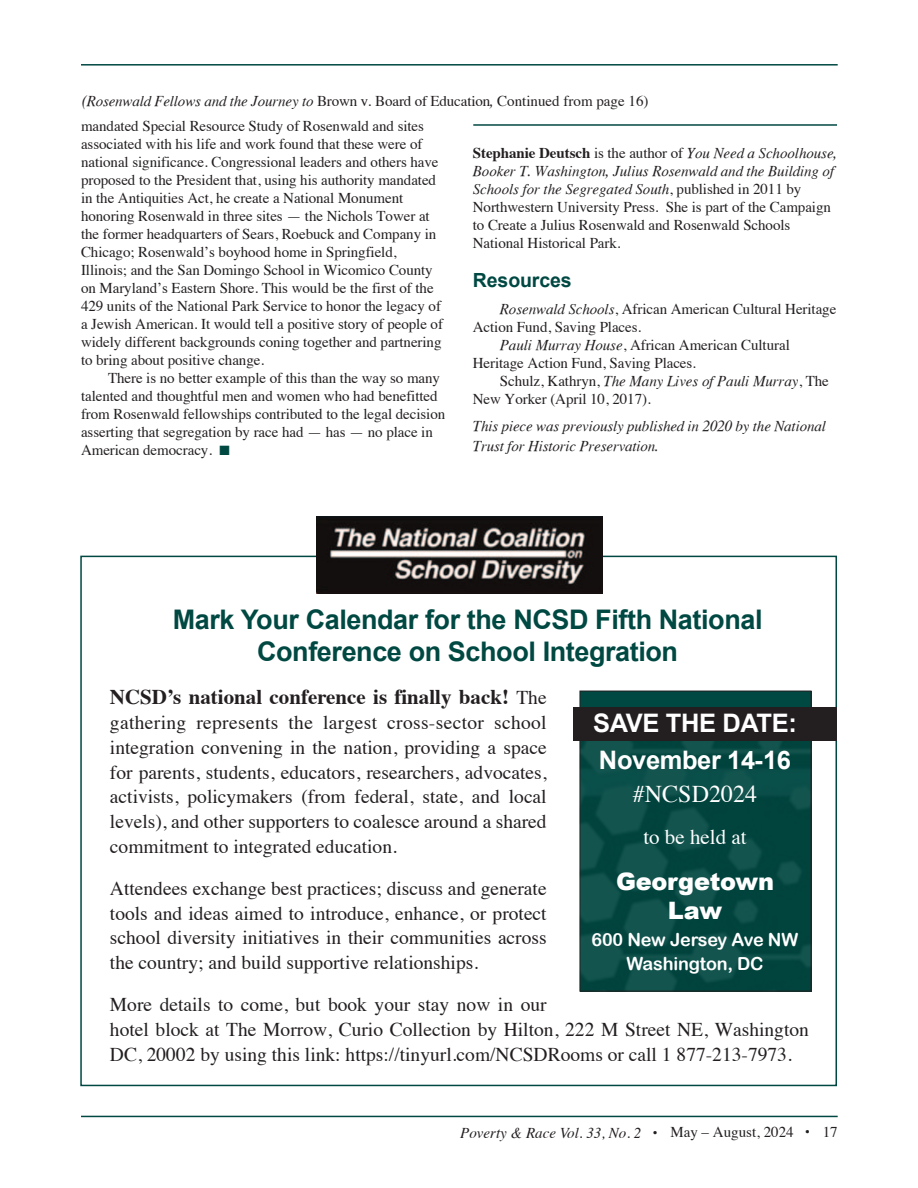
<style>
.page{position:relative;width:918px;height:1188px;background:#fff}
.page>*{position:absolute;margin:0;border:0;box-sizing:border-box;transform-origin:0 0}
.t1{font:700 27px/32.4px "Arial";letter-spacing:-.015em;color:#004842;text-align:center}
.t2{font:700 25.5px/36.6px "Arial";letter-spacing:-.015em;color:#fff}
.t3{font:900 24px/28.5px "Arial";letter-spacing:-.01em;color:#fff;text-align:center}
.t4{font:24px "Times";color:#fff}
.t5{font:700 21px "Times CE";color:#231f20}
.t6{font:21px "Times";color:#fff}
.t7{font:19.5px/24.8px "Times";color:#231f20;text-align:justify}
.t8{font:700 19.5px "Arial";letter-spacing:-.005em;color:#004842}
.t9{font:18px "Arial Rounded MT Bold";letter-spacing:-.01em;color:#fff}
.t10{font:15px/18px "Times";letter-spacing:-.005em;color:#231f20}
.t11{font:15px/19.5px "Times CY Italic";letter-spacing:-.01em;color:#231f20}
.t12{font:italic 15px "Times CE";color:#231f20}
.s1{font-family:"Times CY"}
.s2{font-family:"Times"}
.s3{color:#004842}
.s4{font-family:"Times CE";font-weight:700}
.s5{font-family:"Times CY Italic"}
.s6{font-family:"Times";font-weight:400;font-size:19.5px}
.s7{font-family:"Helvetica";font-style:normal}
.s8{font-family:"Times";font-style:normal}
</style>
<div class="page">
<div style="left:580px;top:691px;width:231px;height:300px;background:#004842"></div>
<img style="left:582px;top:740px;width:227px;height:249px">
<div style="left:580px;top:691px;width:231px;height:300px;border:1px solid #231f20"></div>
<hr style="left:81px;top:1116px;width:757px;height:1px;background:#004842">
<hr style="left:81px;top:64px;width:757px;height:2px;background:#004842">
<hr style="left:473px;top:124px;width:364px;height:2px;background:#004842">
<img style="left:317px;top:516px;width:285px;height:78px">
<div style="left:573px;top:707px;width:264px;height:33px;background:#231f20"></div>
<p class="t11" style="left:81px;top:92px;width:569px">(Rosenwald Fellows and the Journey to <span class="s1">Brown v. Board of Education</span>, <span class="s2">Continued from page 16)</span></p>
<p class="t10" style="left:81px;top:118px;width:364px">mandated Special Resource Study of Rosenwald and sites associated with his life and work found that these were of national significance. Congressional leaders and others have proposed to the President that, using his authority mandated in the Antiquities Act, he create a National Monument honoring Rosenwald in three sites — the Nichols Tower at the former headquarters of Sears, Roebuck and Company in Chicago; Rosenwald’s boyhood home in Springfield, Illinois; and the San Domingo School in Wicomico County on Maryland’s Eastern Shore. This would be the first of the 429 units of the National Park Service to honor the legacy of a Jewish American. It would tell a positive story of people of widely different backgrounds coning together and partnering to bring about positive change.</p>
<p class="t10" style="left:81px;top:370px;width:366px;text-indent:27px">There is no better example of this than the way so many talented and thoughtful men and women who had benefitted from Rosenwald fellowships contributed to the legal decision asserting that segregation by race had — has — no place in American democracy. <span class="s3">■</span></p>
<p class="t10" style="left:473px;top:145px;width:366px"><span class="s4">Stephanie Deutsch</span> is the author of <span class="s5">You Need a Schoolhouse, Booker T. Washington, Julius Rosenwald and the Building of Schools for the Segregated South</span>, published in 2011 by Northwestern University Press. She is part of the Campaign to Create a Julius Rosenwald and Rosenwald Schools National Historical Park.</p>
<p class="t8" style="left:473px;top:269px;width:100px">Resources</p>
<p class="t10" style="left:473px;top:301px;width:365px;text-indent:27px"><span class="s5">Rosenwald Schools</span>, African American Cultural Heritage<br>Action Fund, Saving Places.</p>
<p class="t10" style="left:473px;top:337px;width:318px;text-indent:27px"><span class="s5">Pauli Murray House</span>, African American Cultural<br>Heritage Action Fund, Saving Places.</p>
<p class="t10" style="left:473px;top:373px;width:358px;text-indent:27px">Schulz, Kathryn, <span class="s5">The Many Lives of Pauli Murray</span>, The<br>New Yorker (April 10, 2017).</p>
<p class="t11" style="left:473px;top:418px;width:355px">This piece was previously published in 2020 by the National<br>Trust for Historic Preservation.</p>
<p class="t1" style="left:173px;top:603px;width:591px">Mark Your Calendar for the NCSD Fifth National<br>Conference on School Integration</p>
<p class="t5" style="left:110px;top:689px;width:438px">NCSD’s national conference is finally back! <span class="s6">The</span></p>
<p class="t7" style="left:110px;top:712px;width:438px">gathering represents the largest cross-sector school integration convening in the nation, providing a space for parents, students, educators, researchers, advocates, activists, policymakers (from federal, state, and local levels), and other supporters to coalesce around a shared commitment to integrated education.</p>
<p class="t7" style="left:110px;top:878px;width:438px">Attendees exchange best practices; discuss and generate tools and ideas aimed to introduce, enhance, or protect school diversity initiatives in their communities across the country; and build supportive relationships.</p>
<p class="t7" style="left:110px;top:994px;width:701px;text-align:left">More details to come, but book your stay now in our<br>hotel block at The Morrow, Curio Collection by Hilton, 222 M Street NE, Washington<br>DC, 20002 by using this link: https://tinyurl.com/NCSDRooms or call 1 877-213-7973.</p>
<p class="t2" style="left:593px;top:705px;width:205px">SAVE THE DATE:<br>November 14-16</p>
<p class="t4" style="left:633px;top:784px;width:126px">#NCSD2024</p>
<p class="t6" style="left:643px;top:828px;width:105px">to be held at</p>
<p class="t3" style="left:616px;top:866px;width:160px">Georgetown<br>Law</p>
<p class="t9" style="left:592px;top:929px;width:208px">600 New Jersey Ave NW</p>
<p class="t9" style="left:626px;top:953px;width:139px">Washington, DC</p>
<p class="t12" style="left:460px;top:1126px;width:379px">Poverty &amp; Race Vol. 33, No. 2 <span class="s7">•</span> <span class="s8">May – August, 2024</span> <span class="s7">•</span> <span class="s8">17</span></p>
</div>
